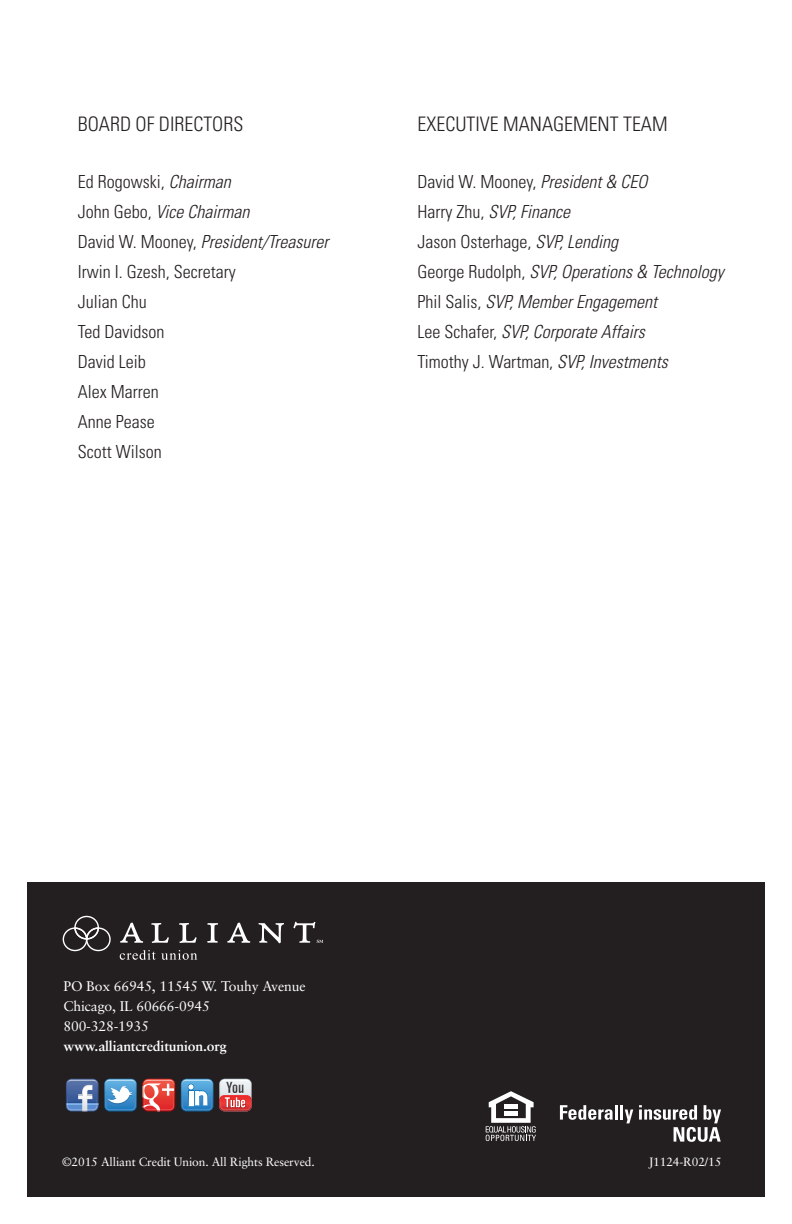
<style>
.page{position:relative;width:792px;height:1224px;background:#fff}
.page>*{position:absolute;margin:0;border:0;box-sizing:border-box;transform-origin:0 0}
.t1{font:300 condensed 20px "Univers";color:#231f20}
.t2{font:300 condensed 18px "Univers";color:#231f20}
.t3{font:italic 300 condensed 18px "Univers";color:#231f20}
.t4{font:14px/20px "Sabon";letter-spacing:-.01em;color:#fff}
.t5{font:700 14px "Sabon";letter-spacing:-.01em;color:#fff}
.t6{font:12px "Sabon";letter-spacing:-.01em;color:#fff}
.s1{font-style:italic}
.s2{font-style:normal}
</style>
<div class="page">
<div style="left:27px;top:883px;width:738px;height:314px;background:#231f20"></div>
<svg style="left:62px;top:915px;width:49px;height:37px"></svg>
<svg style="left:120px;top:923px;width:23px;height:20px"></svg>
<svg style="left:151px;top:923px;width:18px;height:20px"></svg>
<svg style="left:179px;top:923px;width:18px;height:20px"></svg>
<svg style="left:207px;top:923px;width:11px;height:20px"></svg>
<svg style="left:227px;top:923px;width:23px;height:20px"></svg>
<svg style="left:259px;top:923px;width:25px;height:20px"></svg>
<svg style="left:120px;top:950px;width:77px;height:10px"></svg>
<svg style="left:293px;top:922px;width:30px;height:21px"></svg>
<svg style="left:486px;top:1091px;width:50px;height:50px"></svg>
<svg style="left:560px;top:1105px;width:53px;height:15px"></svg>
<hr style="left:615px;top:1105px;width:3px;height:15px;background:#fff">
<hr style="left:620px;top:1105px;width:3px;height:15px;background:#fff">
<svg style="left:625px;top:1110px;width:8px;height:13px"></svg>
<svg style="left:639px;top:1105px;width:82px;height:37px"></svg>
<svg style="left:66px;top:1079px;width:71px;height:32px;background:#678db7"></svg>
<svg style="left:181px;top:1079px;width:32px;height:32px"></svg>
<svg style="left:219px;top:1079px;width:33px;height:32px"></svg>
<svg style="left:143px;top:1079px;width:32px;height:32px"></svg>
<p class="t1" style="left:78px;top:112px;width:167px">BOARD OF DIRECTORS</p>
<p class="t2" style="left:78px;top:171px;width:154px">Ed Rogowski, <span class="s1">Chairman</span></p>
<p class="t3" style="left:78px;top:201px;width:173px"><span class="s2">John Gebo,</span> Vice Chairman</p>
<p class="t3" style="left:78px;top:231px;width:252px"><span class="s2">David W. Mooney,</span> President/Treasurer</p>
<p class="t2" style="left:78px;top:261px;width:159px">Irwin I. Gzesh, Secretary</p>
<p class="t2" style="left:78px;top:291px;width:70px">Julian Chu</p>
<p class="t2" style="left:78px;top:321px;width:88px">Ted Davidson</p>
<p class="t2" style="left:78px;top:351px;width:69px">David Leib</p>
<p class="t2" style="left:78px;top:381px;width:82px">Alex Marren</p>
<p class="t2" style="left:78px;top:411px;width:78px">Anne Pease</p>
<p class="t2" style="left:78px;top:441px;width:85px">Scott Wilson</p>
<p class="t1" style="left:418px;top:112px;width:251px">EXECUTIVE MANAGEMENT TEAM</p>
<p class="t2" style="left:418px;top:171px;width:232px">David W. Mooney, <span class="s1">President &amp; CEO</span></p>
<p class="t3" style="left:418px;top:201px;width:154px"><span class="s2">Harry Zhu,</span> SVP, Finance</p>
<p class="t2" style="left:418px;top:231px;width:202px">Jason Osterhage, <span class="s1">SVP, Lending</span></p>
<p class="t3" style="left:418px;top:261px;width:308px"><span class="s2">George Rudolph,</span> SVP, Operations &amp; Technology</p>
<p class="t3" style="left:418px;top:291px;width:241px"><span class="s2">Phil Salis,</span> SVP, Member Engagement</p>
<p class="t3" style="left:418px;top:321px;width:229px"><span class="s2">Lee Schafer,</span> SVP, Corporate Affairs</p>
<p class="t2" style="left:418px;top:351px;width:252px">Timothy J. Wartman, <span class="s1">SVP, Investments</span></p>
<p class="t4" style="left:63px;top:976px;width:244px">PO Box 66945, 11545 W. Touhy Avenue<br>Chicago, IL 60666-0945</p>
<p class="t4" style="left:63px;top:1016px;width:87px">800-328-1935</p>
<p class="t5" style="left:63px;top:1038px;width:165px">www.alliantcreditunion.org</p>
<p class="t6" style="left:62px;top:1155px;width:254px">©2015 Alliant Credit Union. All Rights Reserved.</p>
<p class="t6" style="left:649px;top:1155px;width:74px">J1124-R02/15</p>
</div>
